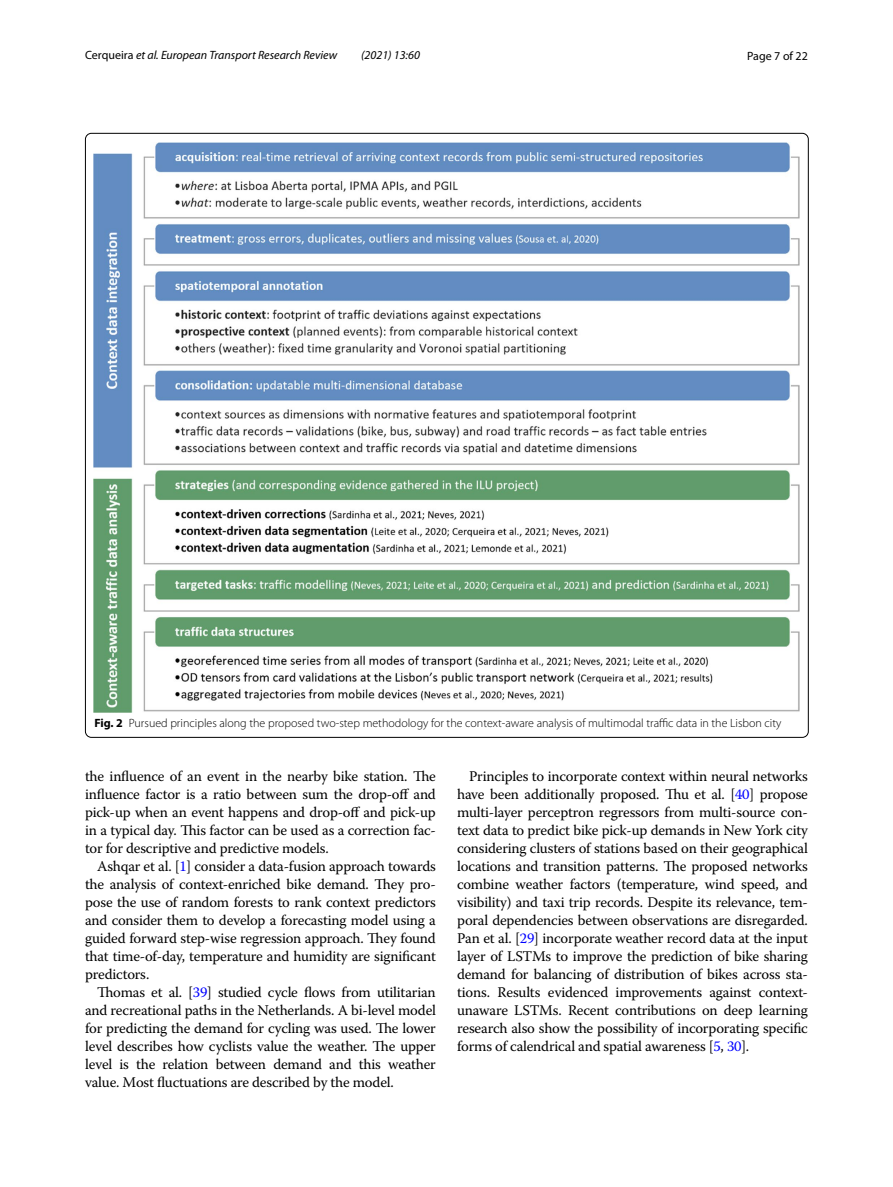
<style>
.page{position:relative;width:893px;height:1187px;background:#fff}
.page>*{position:absolute;margin:0;border:0;box-sizing:border-box;transform-origin:0 0}
.t1{font:14.7px/18px "Warnock Pro";letter-spacing:-.015em;color:#000;text-align:justify}
.t2{font:300 12px "Myriad Pro";color:#000}
.t3{font:italic 12px "Myriad Pro";color:#000}
.t4{font:12px "Myriad Pro";color:#000}
.s1{font-style:normal}
.s2{font-weight:700}
.s3{color:#00f}
</style>
<div class="page">
<img style="left:94px;top:142px;width:706px;height:570px">
<p class="t3" style="left:85px;top:48px;width:254px"><span class="s1">Cerqueira</span> et al. European Transport Research Review</p>
<p class="t3" style="left:361px;top:48px;width:60px">(2021) 13:60</p>
<p class="t4" style="left:747px;top:48px;width:62px">Page 7 of 22</p>
<p class="t2" style="left:94px;top:716px;width:689px"><span class="s2">Fig. 2</span> Pursued principles along the proposed two-step methodology for the context-aware analysis of multimodal traffic data in the Lisbon city</p>
<p class="t1" style="left:85px;top:766px;width:352px">the influence of an event in the nearby bike station. The influence factor is a ratio between sum the drop-off and pick-up when an event happens and drop-off and pick-up in a typical day. This factor can be used as a correction fac&shy;tor for descriptive and predictive models.</p>
<p class="t1" style="left:85px;top:856px;width:352px;text-indent:12px">Ashqar et al. [<span class="s3">1</span>] consider a data-fusion approach towards the analysis of context-enriched bike demand. They pro&shy;pose the use of random forests to rank context predictors and consider them to develop a forecasting model using a guided forward step-wise regression approach. They found that time-of-day, temperature and humidity are significant predictors.</p>
<p class="t1" style="left:85px;top:982px;width:352px;text-indent:12px">Thomas et al. [<span class="s3">39</span>] studied cycle flows from utilitarian and recreational paths in the Netherlands. A bi-level model for predicting the demand for cycling was used. The lower level describes how cyclists value the weather. The upper level is the relation between demand and this weather value. Most fluctuations are described by the model.</p>
<p class="t1" style="left:457px;top:766px;width:352px;text-indent:12px">Principles to incorporate context within neural networks have been additionally proposed. Thu et al. [<span class="s3">40</span>] propose multi-layer perceptron regressors from multi-source con&shy;text data to predict bike pick-up demands in New York city considering clusters of stations based on their geographical locations and transition patterns. The proposed networks combine weather factors (temperature, wind speed, and visibility) and taxi trip records. Despite its relevance, tem&shy;poral dependencies between observations are disregarded.<br>Pan et al. [<span class="s3">29</span>] incorporate weather record data at the input layer of LSTMs to improve the prediction of bike sharing demand for balancing of distribution of bikes across sta&shy;tions. Results evidenced improvements against context&shy;unaware LSTMs. Recent contributions on deep learning research also show the possibility of incorporating specific forms of calendrical and spatial awareness [<span class="s3">5</span>, <span class="s3">30</span>].</p>
</div>
